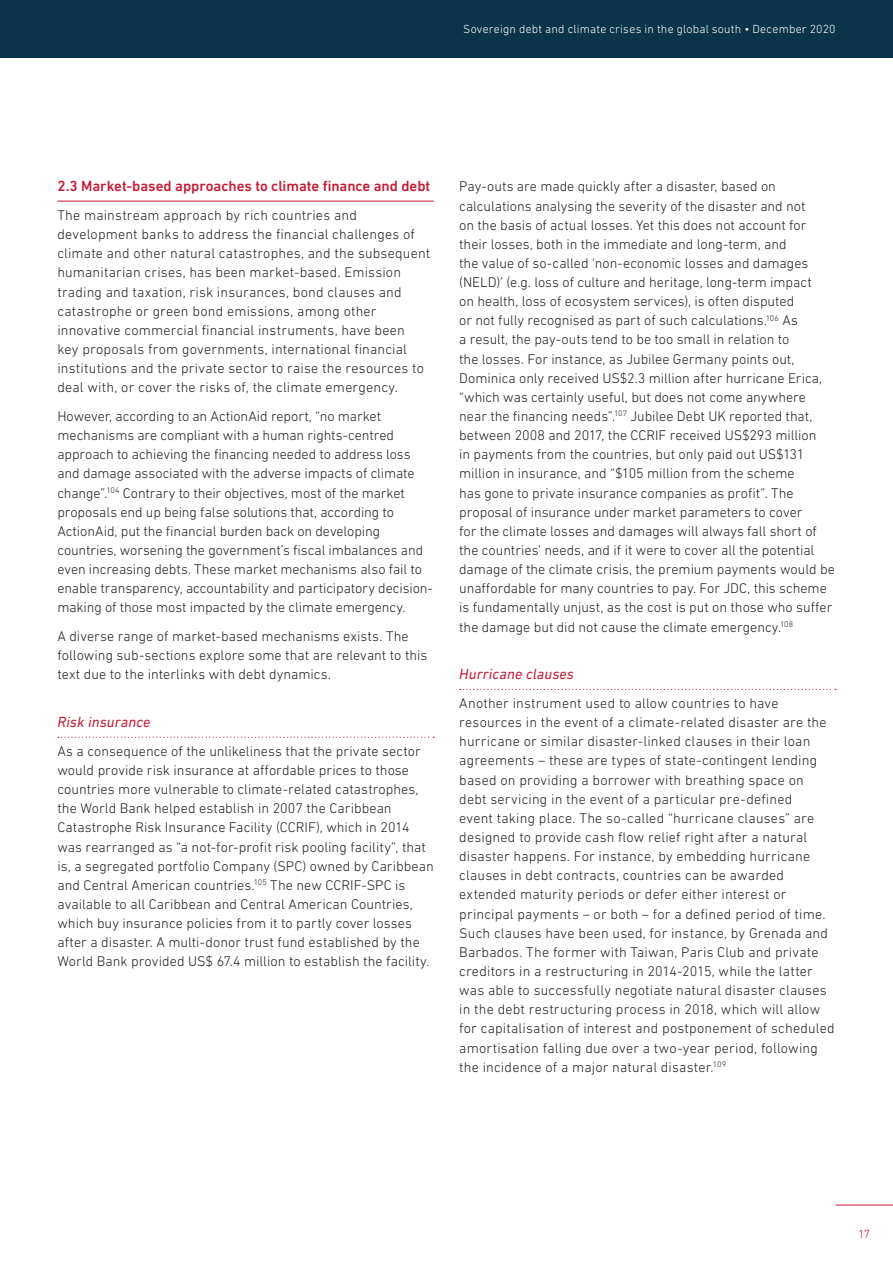
<style>
.page{position:relative;width:893px;height:1263px;background:#fff}
.page>*{position:absolute;margin:0;border:0;box-sizing:border-box;transform-origin:0 0}
.t1{font:500 15px "DIN Next LT Pro";color:#c51a35}
.t2{font:italic 15px "DIN Next LT Pro";letter-spacing:.01em;color:#c51a35}
.t3{font:300 14.25px/19.2px "DIN Next LT Pro";letter-spacing:.005em;color:#231f20}
.t4{font:300 12px "DIN Next LT Pro";letter-spacing:.015em;color:#fff}
.t5{font:300 12px "DIN Next LT Pro";color:#c51a35}
</style>
<div class="page">
<hr style="left:836px;top:1205px;width:57px;height:1px;background:#c51a35">
<div style="left:0;top:0;width:893px;height:57px;background:#0a3449"></div>
<hr style="left:57px;top:201px;width:377px;height:1px;background:#c51a35">
<svg style="left:58px;top:737px;width:376px;height:1px"></svg>
<svg style="left:460px;top:689px;width:376px;height:1px"></svg>
<p class="t4" style="left:463px;top:22px;width:374px">Sovereign debt and climate crises in the global south • December 2020</p>
<p class="t1" style="left:57px;top:178px;width:374px">2.3 Market-based approaches to climate finance and debt</p>
<p class="t3" style="left:57px;top:205px;width:374px">The mainstream approach by rich countries and development banks to address the financial challenges of climate and other natural catastrophes, and the subsequent humanitarian crises, has been market-based. Emission trading and taxation, risk insurances, bond clauses and catastrophe or green bond emissions, among other innovative commercial financial instruments, have been<br>key proposals from governments, international financial institutions and the private sector to raise the resources to deal with, or cover the risks of, the climate emergency.</p>
<p class="t3" style="left:57px;top:406px;width:377px">However, according to an ActionAid report, “no market mechanisms are compliant with a human rights-centred approach to achieving the financing needed to address loss and damage associated with the adverse impacts of climate change”.<sup>104</sup> Contrary to their objectives, most of the market proposals end up being false solutions that, according to ActionAid, put the financial burden back on developing countries, worsening the government’s fiscal imbalances and even increasing debts. These market mechanisms also fail to enable transparency, accountability and participatory decision&shy;making of those most impacted by the climate emergency.</p>
<p class="t3" style="left:57px;top:626px;width:372px">A diverse range of market-based mechanisms exists. The following sub-sections explore some that are relevant to this text due to the interlinks with debt dynamics.</p>
<p class="t2" style="left:57px;top:713px;width:95px">Risk insurance</p>
<p class="t3" style="left:57px;top:741px;width:378px">As a consequence of the unlikeliness that the private sector would provide risk insurance at affordable prices to those countries more vulnerable to climate-related catastrophes, the World Bank helped establish in 2007 the Caribbean Catastrophe Risk Insurance Facility (CCRIF), which in 2014 was rearranged as “a not-for-profit risk pooling facility”, that is, a segregated portfolio Company (SPC) owned by Caribbean and Central American countries.<sup>105</sup> The new CCRIF-SPC is available to all Caribbean and Central American Countries, which buy insurance policies from it to partly cover losses after a disaster. A multi-donor trust fund established by the World Bank provided US$ 67.4 million to establish the facility.</p>
<p class="t3" style="left:459px;top:177px;width:377px">Pay-outs are made quickly after a disaster, based on calculations analysing the severity of the disaster and not<br>on the basis of actual losses. Yet this does not account for their losses, both in the immediate and long-term, and<br>the value of so-called ‘non-economic losses and damages (NELD)’ (e.g. loss of culture and heritage, long-term impact<br>on health, loss of ecosystem services), is often disputed<br>or not fully recognised as part of such calculations.<sup>106</sup> As<br>a result, the pay-outs tend to be too small in relation to<br>the losses. For instance, as Jubilee Germany points out, Dominica only received US$2.3 million after hurricane Erica, “which was certainly useful, but does not come anywhere near the financing needs”.<sup>107</sup> Jubilee Debt UK reported that, between 2008 and 2017, the CCRIF received US$293 million<br>in payments from the countries, but only paid out US$131 million in insurance, and “$105 million from the scheme<br>has gone to private insurance companies as profit”. The proposal of insurance under market parameters to cover<br>for the climate losses and damages will always fall short of the countries’ needs, and if it were to cover all the potential damage of the climate crisis, the premium payments would be unaffordable for many countries to pay. For JDC, this scheme is fundamentally unjust, as the cost is put on those who suffer the damage but did not cause the climate emergency.<sup>108</sup></p>
<p class="t2" style="left:459px;top:666px;width:116px">Hurricane clauses</p>
<p class="t3" style="left:459px;top:693px;width:377px">Another instrument used to allow countries to have resources in the event of a climate-related disaster are the hurricane or similar disaster-linked clauses in their loan agreements – these are types of state-contingent lending based on providing a borrower with breathing space on<br>debt servicing in the event of a particular pre-defined<br>event taking place. The so-called “hurricane clauses” are designed to provide cash flow relief right after a natural disaster happens. For instance, by embedding hurricane clauses in debt contracts, countries can be awarded extended maturity periods or defer either interest or principal payments – or both – for a defined period of time.<br>Such clauses have been used, for instance, by Grenada and Barbados. The former with Taiwan, Paris Club and private creditors in a restructuring in 2014-2015, while the latter was able to successfully negotiate natural disaster clauses in the debt restructuring process in 2018, which will allow for capitalisation of interest and postponement of scheduled amortisation falling due over a two-year period, following the incidence of a major natural disaster.<sup>109</sup></p>
<p class="t5" style="left:858px;top:1227px;width:13px">17</p>
</div>
